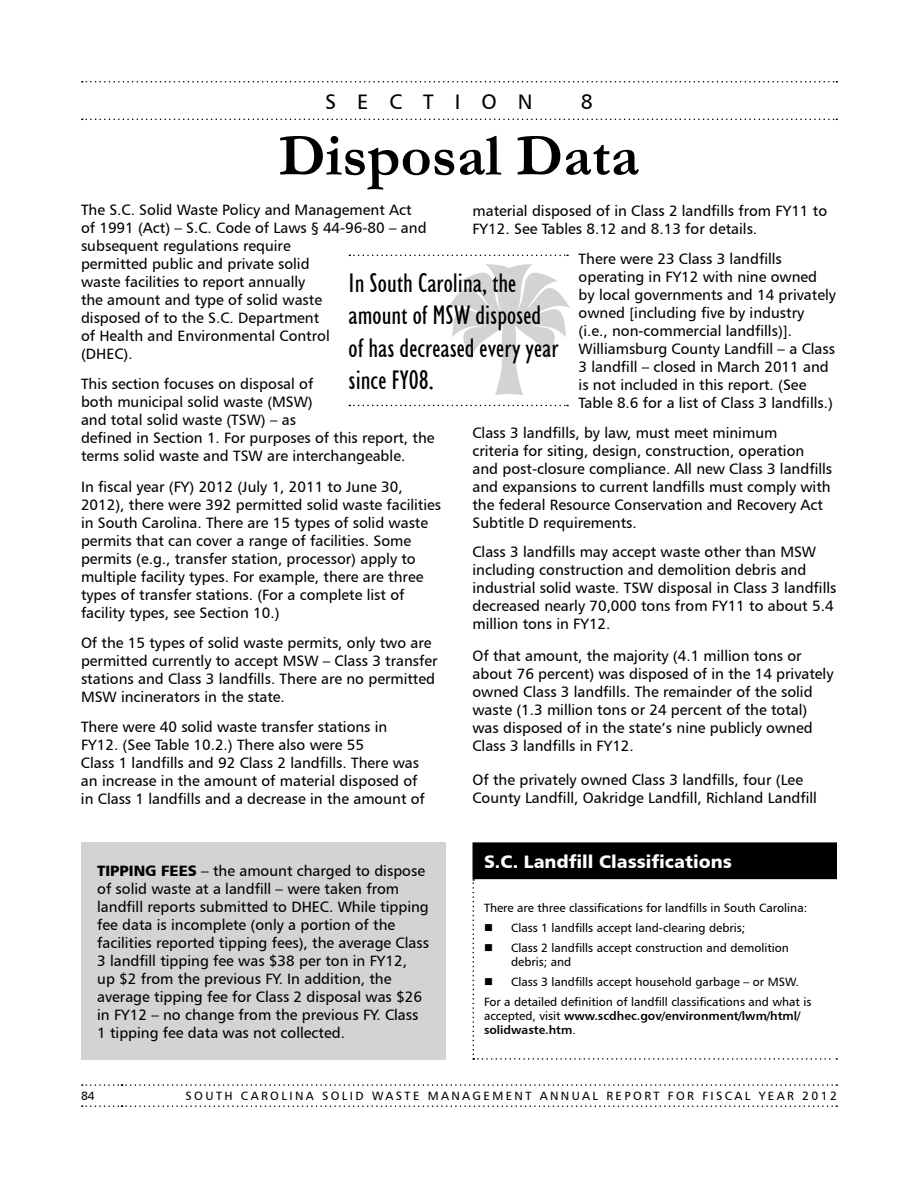
<style>
.page{position:relative;width:918px;height:1188px;background:#fff}
.page>*{position:absolute;margin:0;border:0;box-sizing:border-box;transform-origin:0 0}
.t1{font:700 60px "Garamond";color:#000}
.t2{font:condensed 27px/32.4px "Humanist 521 BT";color:#000}
.t3{font:21px "Humanist 777 BT Roman B";letter-spacing:1em;color:#000}
.t4{font:18px "Humanist 777 BT Black B";color:#fff}
.t5{font:15px/18px "Humanist 777 BT Roman B";color:#000}
.t6{font:15px "Humanist 777 BT Black B";color:#000}
.t7{font:12px/14.4px "Humanist 777 BT Roman B";color:#000}
.t8{font:12px/14.4px "Humanist 777 BT Bold B";color:#000}
.t9{font:12px "Humanist 777 BT Roman B";letter-spacing:.2em;color:#000}
.s1{font-family:"Humanist 777 BT Roman B"}
</style>
<div class="page">
<svg style="left:82px;top:1084px;width:755px;height:2px"></svg>
<svg style="left:82px;top:1105px;width:755px;height:2px"></svg>
<div style="left:473px;top:843px;width:364px;height:35px;background:#000"></div>
<hr style="left:472px;top:878px;width:365px;height:1px;background:#000">
<hr style="left:472px;top:842px;width:365px;height:2px;background:#000">
<hr style="left:472px;top:844px;width:2px;height:34px;background:#000">
<svg style="left:472px;top:879px;width:365px;height:181px"></svg>
<svg style="left:82px;top:81px;width:755px;height:1px"></svg>
<svg style="left:82px;top:119px;width:755px;height:1px"></svg>
<div style="left:81px;top:842px;width:365px;height:218px;background:#d1d3d4"></div>
<img style="left:448px;top:264px;width:122px;height:131px">
<svg style="left:349px;top:255px;width:219px;height:1px"></svg>
<svg style="left:349px;top:405px;width:219px;height:1px"></svg>
<h3 class="t3" style="left:325px;top:88px;width:209px">Sec tion</h3>
<h3 class="t3" style="left:581px;top:88px;width:14px">8</h3>
<h1 class="t1" style="left:279px;top:115px;width:362px">Disposal Data</h1>
<p class="t5" style="left:81px;top:200px;width:347px">The S.C. Solid Waste Policy and Management Act of 1991 (Act) – S.C. Code of Laws § 44-96-80 – and subsequent regulations require<br>permitted public and private solid<br>waste facilities to report annually<br>the amount and type of solid waste<br>disposed of to the S.C. Department<br>of Health and Environmental Control<br>(DHE</p>
<p class="t5" style="left:472px;top:201px;width:356px">material disposed of in Class 2 landfills from FY11 to<br>FY12. See Tables 8.12 and 8.13 for details.</p>
<p class="t5" style="left:579px;top:249px;width:259px">There were 23 Class 3 landfills operating in FY12 with nine owned by local governments and 14 privately owned [including five by industry (i.e., non-commercial landfills)].<br>Williamsburg County Landfill – a Class 3 landfill – closed in March 2011 and is not included in this report. (See Table 8.6 for a list of Class 3 landfills.)</p>
<p class="t5" style="left:472px;top:423px;width:361px">Class 3 landfills, by law, must meet minimum<br>criteria for siting, design, construction, operation and post-closure compliance. All new Class 3 landfills and expansions to current landfills must comply with the federal Resource Conservation and Recovery Act Subtitle D requirements.</p>
<p class="t5" style="left:472px;top:543px;width:365px">Class 3 landfills may accept waste other than MSW including construction and demolition debris and industrial solid waste. TSW disposal in Class 3 landfills decreased nearly 70,000 tons from FY11 to about 5.4 million tons in FY12.</p>
<p class="t5" style="left:472px;top:646px;width:363px">Of that amount, the majority (4.1 million tons or about 76 percent) was disposed of in the 14 privately owned Class 3 landfills. The remainder of the solid waste (1.3 million tons or 24 percent of the total) was disposed of in the state’s nine publicly owned Class 3 landfills in FY12.</p>
<p class="t5" style="left:472px;top:771px;width:346px">Of the privately owned Class 3 landfills, four (Lee<br>County Landfill, Oakridge Landfill, Richland Landfill</p>
<h2 class="t2" style="left:349px;top:267px;width:211px">In South Carolina, the amount of MSW disposed of has decreased every year since FY08.</h2>
<p class="t5" style="left:81px;top:338px;width:234px;line-height:30.5px;text-indent:33px">C).<br>This section focuses on disposal of</p>
<p class="t5" style="left:81px;top:393px;width:355px">both municipal solid waste (MSW)<br>and total solid waste (TSW) – as<br>defined in Section 1. For purposes of this report, the terms solid waste and TSW are interchangeable.</p>
<p class="t5" style="left:81px;top:477px;width:362px">In fiscal year (FY) 2012 (July 1, 2011 to June 30, 2012), there were 392 permitted solid waste facilities in South Carolina. There are 15 types of solid waste permits that can cover a range of facilities. Some permits (e.g., transfer station, processor) apply to multiple facility types. For example, there are three types of transfer stations. (For a complete list of facility types, see Section 10.)</p>
<p class="t5" style="left:81px;top:634px;width:358px">Of the 15 types of solid waste permits, only two are permitted currently to accept MSW – Class 3 transfer stations and Class 3 landfills. There are no permitted MSW incinerators in the state.</p>
<p class="t5" style="left:81px;top:718px;width:345px">There were 40 solid waste transfer stations in FY12. (See Table 10.2.) There also were 55<br>Class 1 landfills and 92 Class 2 landfills. There was an increase in the amount of material disposed of in Class 1 landfills and a decrease in the amount of</p>
<p class="t5" style="left:97px;top:861px;width:333px;text-indent:104px">– the amount charged to dispose of solid waste at a landfill – were taken from landfill reports submitted to DHEC. While tipping fee data is incomplete (only a portion of the facilities reported tipping fees), the average Class 3 landfill tipping fee was $38 per ton in FY12,<br>up $2 from the previous FY. I n addition, the average tipping fee for Class 2 disposal was $26 in FY12 – no change from the previous FY. Class 1 tipping fee data was not collected.</p>
<p class="t6" style="left:97px;top:861px;width:18px">Tipping</p>
<p class="t6" style="left:161px;top:861px;width:10px">fees</p>
<p class="t4" style="left:484px;top:850px;width:249px">S.C. Landfill Classifications</p>
<p class="t7" style="left:484px;top:900px;width:325px">There are three classifications for landfills in South Carolina:</p>
<p class="t7" style="left:484px;top:920px;width:263px">■ Class 1 landfills accept land-clearing debris;</p>
<p class="t7" style="left:511px;top:940px;width:279px;text-indent:-27px">■ Class 2 landfills accept construction and demolition debris; and</p>
<p class="t7" style="left:484px;top:972px;width:329px;line-height:19.8px">■ Class 3 landfills accept household garbage – or MSW.<br>For a detailed definition of landfill classifications and what is</p>
<p class="t8" style="left:484px;top:1008px;width:318px"><span class="s1">accepted, visit</span> www.scdhec.gov/environment/lwm/html/ solidwaste.htm<span class="s1">.</span></p>
<p class="t7" style="left:81px;top:1089px;width:15px">84</p>
<p class="t9" style="left:186px;top:1089px;width:653px">South Carolina Solid Was te Managem ent Annual Report for F isc al Year 2012</p>
</div>
